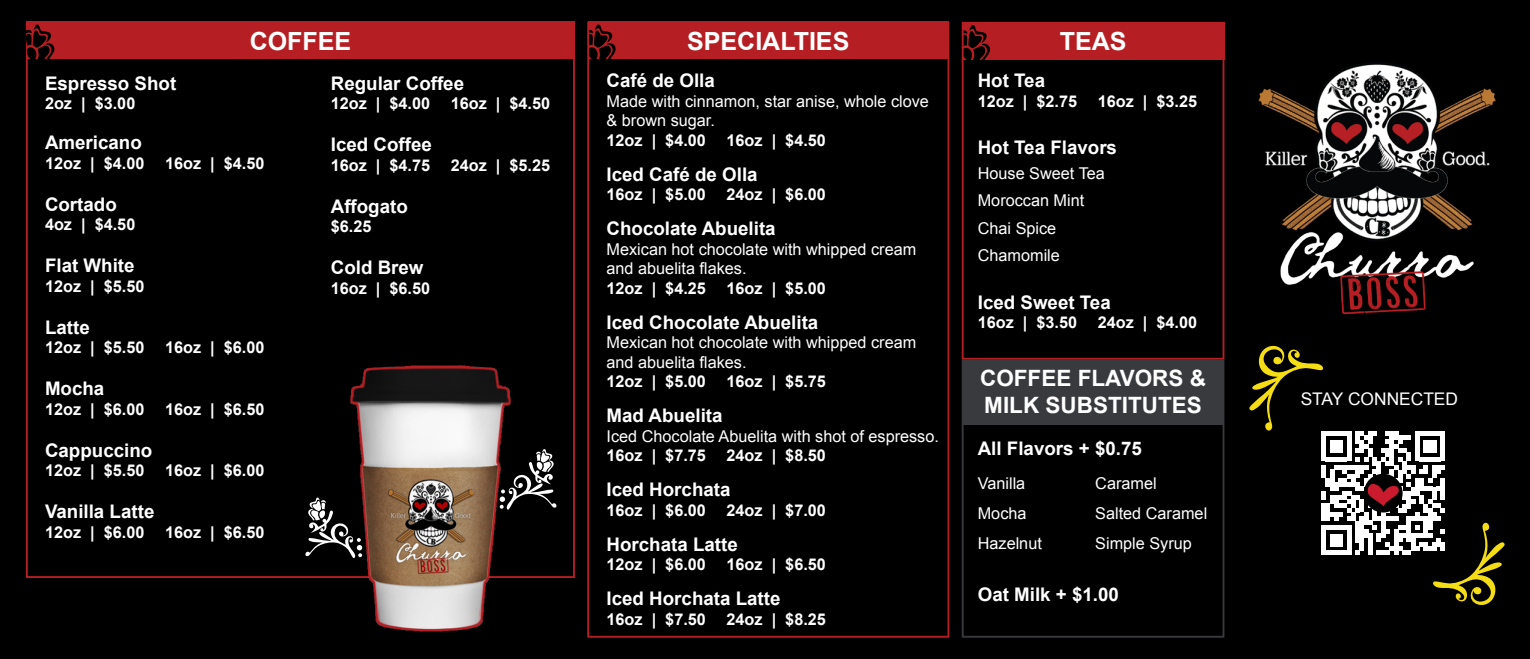
<style>
.page{position:relative;width:1530px;height:659px;background:#000}
.page>*{position:absolute;margin:0;border:0;box-sizing:border-box;transform-origin:0 0}
.t1{font:700 25px "Arial";color:#fff}
.t2{font:700 22.5px/26.2px "Arial";color:#fff}
.t3{font:700 18.75px "Arial";color:#fff}
.t4{font:17.5px "Arial";color:#fff}
.t5{font:700 16.25px "Arial";color:#fff}
.t6{font:16.25px/19.5px "Arial";color:#fff}
</style>
<div class="page">
<div style="left:26px;top:22px;width:549px;height:37px;background:#b51f23"></div>
<svg style="left:26px;top:24px;width:29px;height:35px"></svg>
<div style="left:588px;top:22px;width:361px;height:37px;background:#b51f23"></div>
<svg style="left:590px;top:25px;width:26px;height:34px"></svg>
<div style="left:587px;top:22px;width:362px;height:615px;border:2px solid #b51f23"></div>
<div style="left:962px;top:22px;width:262px;height:38px;background:#b51f23"></div>
<svg style="left:965px;top:25px;width:25px;height:35px"></svg>
<div style="left:962px;top:22px;width:262px;height:338px;border:2px solid #b51f23"></div>
<div style="left:962px;top:360px;width:262px;height:65px;background:#383a3e"></div>
<div style="left:962px;top:360px;width:262px;height:277px;border:2px solid #383a3e"></div>
<img style="left:1258px;top:64px;width:238px;height:251px">
<svg style="left:1249px;top:345px;width:256px;height:260px"></svg>
<svg style="left:305px;top:497px;width:45px;height:60px"></svg>
<svg style="left:510px;top:449px;width:47px;height:59px"></svg>
<img style="left:350px;top:366px;width:160px;height:265px">
<h1 class="t1" style="left:250px;top:24px;width:103px">COFFEE</h1>
<h1 class="t1" style="left:687px;top:24px;width:164px">SPECIALTIES</h1>
<p class="t3" style="left:45px;top:71px;width:133px">Espresso Shot</p>
<p class="t5" style="left:45px;top:93px;width:92px">2oz | $3.00</p>
<p class="t3" style="left:45px;top:130px;width:98px">Americano</p>
<p class="t5" style="left:45px;top:152px;width:101px">12oz | $4.00</p>
<p class="t5" style="left:165px;top:152px;width:101px">16oz | $4.50</p>
<p class="t3" style="left:45px;top:192px;width:73px">Cortado</p>
<p class="t5" style="left:45px;top:214px;width:92px">4oz | $4.50</p>
<p class="t3" style="left:45px;top:253px;width:91px">Flat White</p>
<p class="t5" style="left:45px;top:275px;width:101px">12oz | $5.50</p>
<p class="t3" style="left:45px;top:315px;width:46px">Latte</p>
<p class="t5" style="left:45px;top:337px;width:101px">12oz | $5.50</p>
<p class="t5" style="left:165px;top:337px;width:101px">16oz | $6.00</p>
<p class="t3" style="left:45px;top:376px;width:61px">Mocha</p>
<p class="t5" style="left:45px;top:398px;width:101px">12oz | $6.00</p>
<p class="t5" style="left:165px;top:398px;width:101px">16oz | $6.50</p>
<p class="t3" style="left:45px;top:438px;width:109px">Cappuccino</p>
<p class="t5" style="left:45px;top:460px;width:101px">12oz | $5.50</p>
<p class="t5" style="left:165px;top:460px;width:101px">16oz | $6.00</p>
<p class="t3" style="left:45px;top:499px;width:111px">Vanilla Latte</p>
<p class="t5" style="left:45px;top:521px;width:101px">12oz | $6.00</p>
<p class="t5" style="left:165px;top:521px;width:101px">16oz | $6.50</p>
<p class="t3" style="left:331px;top:71px;width:135px">Regular Coffee</p>
<p class="t5" style="left:331px;top:93px;width:101px">12oz | $4.00</p>
<p class="t5" style="left:451px;top:93px;width:101px">16oz | $4.50</p>
<p class="t3" style="left:331px;top:132px;width:103px">Iced Coffee</p>
<p class="t5" style="left:331px;top:154px;width:101px">16oz | $4.75</p>
<p class="t5" style="left:451px;top:154px;width:101px">24oz | $5.25</p>
<p class="t3" style="left:331px;top:194px;width:79px">Affogato</p>
<p class="t5" style="left:331px;top:216px;width:42px">$6.25</p>
<p class="t3" style="left:331px;top:255px;width:94px">Cold Brew</p>
<p class="t5" style="left:331px;top:277px;width:101px">16oz | $6.50</p>
<p class="t3" style="left:607px;top:68px;width:110px">Café de Olla</p>
<p class="t6" style="left:607px;top:91px;width:324px">Made with cinnamon, star anise, whole clove &amp; brown sugar.</p>
<p class="t5" style="left:607px;top:129px;width:101px">12oz | $4.00</p>
<p class="t5" style="left:727px;top:129px;width:101px">16oz | $4.50</p>
<p class="t3" style="left:607px;top:162px;width:153px">Iced Café de Olla</p>
<p class="t5" style="left:607px;top:184px;width:101px">16oz | $5.00</p>
<p class="t5" style="left:727px;top:184px;width:101px">24oz | $6.00</p>
<p class="t3" style="left:607px;top:216px;width:171px">Chocolate Abuelita</p>
<p class="t6" style="left:607px;top:239px;width:311px">Mexican hot chocolate with whipped cream and abuelita flakes.</p>
<p class="t5" style="left:607px;top:277px;width:101px">12oz | $4.25</p>
<p class="t5" style="left:727px;top:277px;width:101px">16oz | $5.00</p>
<p class="t3" style="left:607px;top:310px;width:213px">Iced Chocolate Abuelita</p>
<p class="t6" style="left:607px;top:333px;width:311px">Mexican hot chocolate with whipped cream and abuelita flakes.</p>
<p class="t5" style="left:607px;top:371px;width:101px">12oz | $5.00</p>
<p class="t5" style="left:727px;top:371px;width:101px">16oz | $5.75</p>
<p class="t3" style="left:607px;top:403px;width:117px">Mad Abuelita</p>
<p class="t6" style="left:607px;top:426px;width:334px">Iced Chocolate Abuelita with shot of espresso.</p>
<p class="t5" style="left:607px;top:445px;width:101px">16oz | $7.75</p>
<p class="t5" style="left:727px;top:445px;width:101px">24oz | $8.50</p>
<p class="t3" style="left:607px;top:477px;width:125px">Iced Horchata</p>
<p class="t5" style="left:607px;top:499px;width:101px">16oz | $6.00</p>
<p class="t5" style="left:727px;top:499px;width:101px">24oz | $7.00</p>
<p class="t3" style="left:607px;top:532px;width:133px">Horchata Latte</p>
<p class="t5" style="left:607px;top:554px;width:101px">12oz | $6.00</p>
<p class="t5" style="left:727px;top:554px;width:101px">16oz | $6.50</p>
<p class="t3" style="left:607px;top:586px;width:175px">Iced Horchata Latte</p>
<p class="t5" style="left:607px;top:608px;width:101px">16oz | $7.50</p>
<p class="t5" style="left:727px;top:608px;width:101px">24oz | $8.25</p>
<h1 class="t1" style="left:1060px;top:25px;width:68px">TEAS</h1>
<p class="t3" style="left:978px;top:68px;width:69px">Hot Tea</p>
<p class="t5" style="left:978px;top:90px;width:101px">12oz | $2.75</p>
<p class="t5" style="left:1098px;top:90px;width:101px">16oz | $3.25</p>
<p class="t3" style="left:978px;top:135px;width:141px">Hot Tea Flavors</p>
<p class="t6" style="left:978px;top:159px;width:129px;line-height:27.5px">House Sweet Tea<br>Moroccan Mint<br>Chai Spice<br>Chamomile</p>
<p class="t3" style="left:978px;top:290px;width:135px">Iced Sweet Tea</p>
<p class="t5" style="left:978px;top:312px;width:101px">16oz | $3.50</p>
<p class="t5" style="left:1098px;top:312px;width:101px">24oz | $4.00</p>
<h2 class="t2" style="left:980px;top:366px;width:227px">COFFEE FLAVORS &amp;<br>MILK SUBSTITUTES</h2>
<p class="t3" style="left:978px;top:436px;width:166px">All Flavors + $0.75</p>
<p class="t6" style="left:978px;top:474px;width:49px">Vanilla</p>
<p class="t6" style="left:1095px;top:474px;width:63px">Caramel</p>
<p class="t6" style="left:978px;top:504px;width:50px">Mocha</p>
<p class="t6" style="left:1095px;top:504px;width:113px">Salted Caramel</p>
<p class="t6" style="left:978px;top:534px;width:66px">Hazelnut</p>
<p class="t6" style="left:1095px;top:534px;width:98px">Simple Syrup</p>
<p class="t3" style="left:978px;top:582px;width:143px">Oat Milk + $1.00</p>
<p class="t4" style="left:1301px;top:388px;width:159px">STAY CONNECTED</p>
</div>
